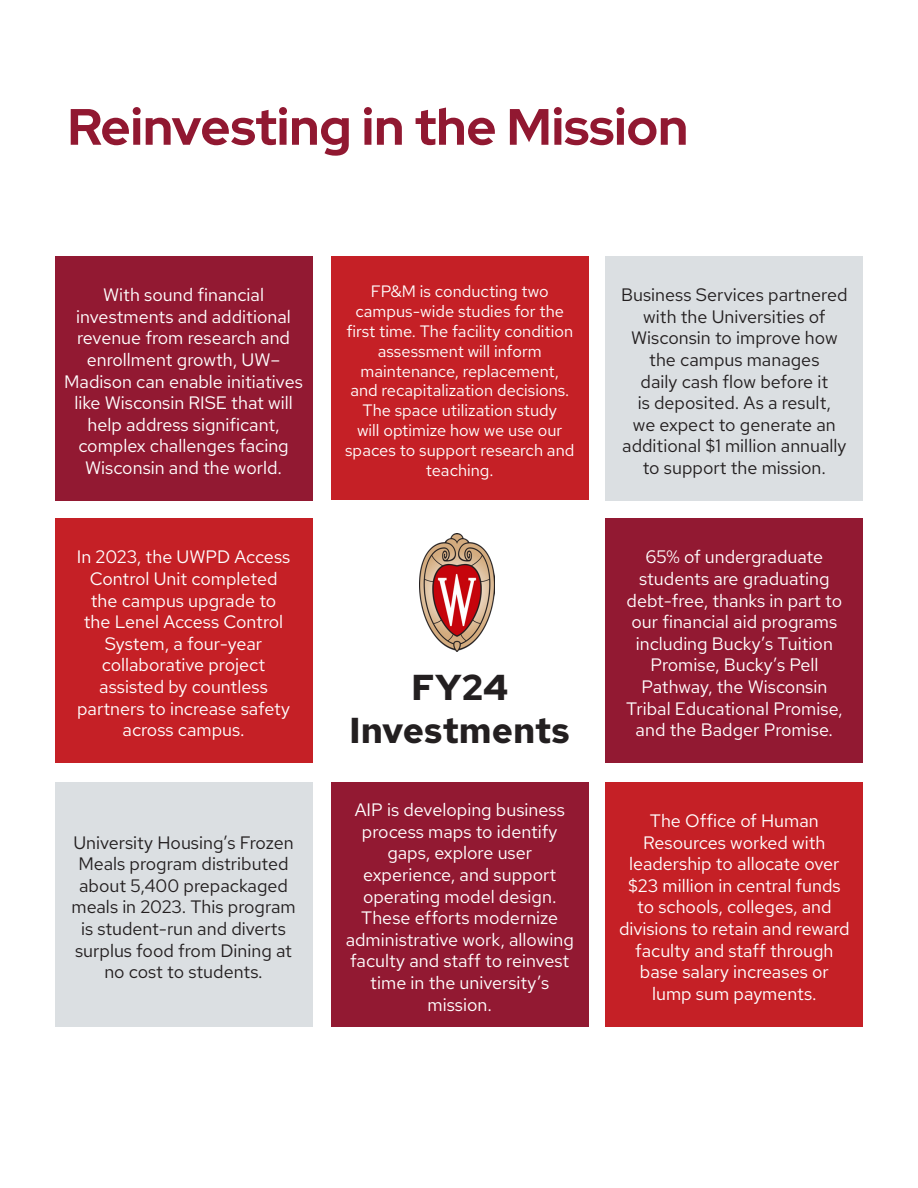
<style>
.page{position:relative;width:918px;height:1188px;background:#fff}
.page>*{position:absolute;margin:0;border:0;box-sizing:border-box;transform-origin:0 0}
.t1{font:700 51px "Red Hat Display";color:#911831}
.t2{font:700 36px "Red Hat Text";color:#231f20}
.t3{font:18px/21.6px "Red Hat Text";color:#fff;text-align:center}
.t4{font:18px/21.6px "Red Hat Text";color:#231f20;text-align:center}
.t5{font:16.5px/19.8px "Red Hat Text";color:#fff;text-align:center}
</style>
<div class="page">
<div style="left:55px;top:256px;width:257px;height:244px;background:#921932"></div>
<div style="left:606px;top:256px;width:257px;height:244px;background:#dbdfe2"></div>
<div style="left:331px;top:256px;width:258px;height:244px;background:#c52026"></div>
<div style="left:55px;top:519px;width:257px;height:244px;background:#c52026"></div>
<div style="left:55px;top:782px;width:257px;height:244px;background:#dbdfe2"></div>
<div style="left:606px;top:519px;width:257px;height:244px;background:#921932"></div>
<div style="left:606px;top:782px;width:257px;height:244px;background:#c52026"></div>
<div style="left:331px;top:782px;width:258px;height:244px;background:#921932"></div>
<img style="left:419px;top:533px;width:76px;height:119px">
<p class="t1" style="left:68px;top:94px;width:622px">Reinvesting in the Mission</p>
<p class="t5" style="left:345px;top:282px;width:231px">FP&amp;M is conducting two campus-wide studies for the first time. The facility condition assessment will inform maintenance, replacement, and recapitalization decisions.<br>The space utilization study<br>will optimize how we use our spaces to support research and teaching.</p>
<p class="t3" style="left:64px;top:284px;width:240px">With sound financial investments and additional revenue from research and enrollment growth, UW–<br>Madison can enable initiatives like Wisconsin RISE that will help address significant, complex challenges facing<br>Wisconsin and the world.</p>
<p class="t4" style="left:621px;top:284px;width:228px">Business Services partnered with the Universities of<br>Wisconsin to improve how the campus manages<br>daily cash flow before it<br>is deposited. As a result,<br>we expect to generate an additional $1 million annually to support the mission.</p>
<p class="t3" style="left:77px;top:546px;width:215px">In 2023, the UWPD Access<br>Control Unit completed the campus upgrade to the Lenel Access Control<br>System, a four-year collaborative project assisted by countless partners to increase safety across campus.</p>
<p class="t4" style="left:71px;top:831px;width:226px">University Housing’s Frozen<br>Meals program distributed about 5,400 prepackaged meals in 2023. This program is student-run and diverts surplus food from Dining at no cost to students.</p>
<p class="t2" style="left:411px;top:664px;width:98px">FY24</p>
<p class="t2" style="left:350px;top:707px;width:222px">Investments</p>
<p class="t3" style="left:346px;top:799px;width:230px">AIP is developing business process maps to identify gaps, explore user experience, and support operating model design.<br>These efforts modernize administrative work, allowing faculty and staff to reinvest time in the university’s mission.</p>
<p class="t3" style="left:626px;top:546px;width:218px">65% of undergraduate students are graduating debt-free, thanks in part to our financial aid programs including Bucky’s Tuition<br>Promise, Bucky’s Pell<br>Pathway, the Wisconsin<br>Tribal Educational Promise, and the Badger Promise.</p>
<p class="t3" style="left:619px;top:810px;width:232px">The Office of Human<br>Resources worked with leadership to allocate over $23 million in central funds to schools, colleges, and divisions to retain and reward faculty and staff through base salary increases or lump sum payments.</p>
</div>
